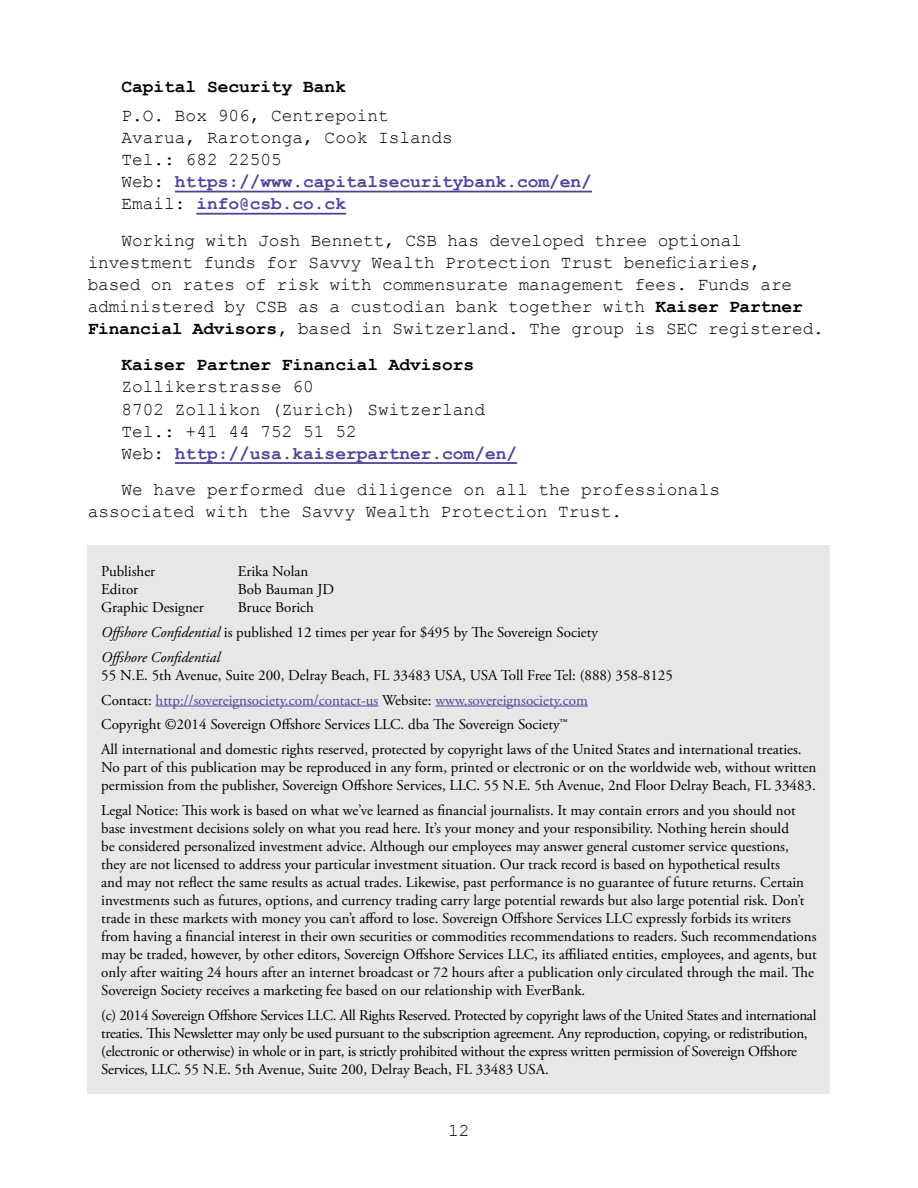
<style>
.page{position:relative;width:918px;height:1188px;background:#fff}
.page>*{position:absolute;margin:0;border:0;box-sizing:border-box;transform-origin:0 0}
.t1{font:18px/22px "Courier New";letter-spacing:-.01em;color:#000}
.t2{font:700 18px "Courier New";color:#000}
.t3{font:15px/18px "Adobe Garamond Pro";color:#000}
.t4{font:15px/18px "Adobe Garamond Pro";letter-spacing:-.02em;color:#000}
.s1{font-weight:700;color:#4e439b}
.s2{font-weight:700}
.s3{font-style:italic}
.s4{color:#4e439b}
</style>
<div class="page">
<hr style="left:175px;top:191px;width:417px;height:1px;background:#4e439b">
<hr style="left:196px;top:213px;width:150px;height:2px;background:#4e439b">
<hr style="left:175px;top:462px;width:342px;height:2px;background:#4e439b">
<div style="left:88px;top:545px;width:742px;height:549px;background:#e6e7e8"></div>
<hr style="left:156px;top:706px;width:222px;height:1px;background:#4e439b">
<hr style="left:435px;top:706px;width:153px;height:1px;background:#4e439b">
<p class="t2" style="left:122px;top:76px;width:226px">Capital Security Bank</p>
<p class="t1" style="left:122px;top:104px;width:472px">P.O. Box 906, Centrepoint<br>Avarua, Rarotonga, Cook Islands<br>Tel.: 682 22505<br>Web: <span class="s1">https://www.capitalsecuritybank.com/en/<br></span>Email: <span class="s1">info@csb.co.ck</span></p>
<p class="t1" style="left:88px;top:228px;width:738px;text-indent:34px">Working with Josh Bennett, CSB has developed three optional investment funds for Savvy Wealth Protection Trust beneficiaries,<br>based on rates of risk with commensurate management fees. Funds are administered by CSB as a custodian bank together with <span class="s2">Kaiser Partner Financial Advisors,</span> based in Switzerland. The group is SEC registered.</p>
<p class="t2" style="left:122px;top:354px;width:354px">Kaiser Partner Financial Advisors</p>
<p class="t1" style="left:122px;top:375px;width:397px">Zollikerstrasse 60<br>8702 Zollikon (Zurich) Switzerland<br>Tel.: +41 44 752 51 52<br>Web: <span class="s1">http://usa.kaiserpartner.com/en/</span></p>
<p class="t1" style="left:88px;top:478px;width:634px;text-indent:34px">We have performed due diligence on all the professionals associated with the Savvy Wealth Protection Trust.</p>
<p class="t3" style="left:101px;top:563px;width:56px">Publisher</p>
<p class="t3" style="left:238px;top:563px;width:72px">Erika Nolan</p>
<p class="t3" style="left:101px;top:581px;width:39px">Editor</p>
<p class="t3" style="left:238px;top:581px;width:98px">Bob Bauman JD</p>
<p class="t3" style="left:101px;top:599px;width:104px">Graphic Designer</p>
<p class="t3" style="left:101px;top:596px;width:498px;line-height:24.8px;text-indent:136px">Bruce Borich<br><span class="s3">Offshore Confidential</span> is published 12 times per year for $495 by The Sovereign Society<br><span class="s3">Offshore Confidential</span></p>
<p class="t3" style="left:101px;top:663px;width:702px;line-height:24.8px">55 N.E. 5th Avenue, Suite 200, Delray Beach, FL 33483 USA, USA Toll Free Tel: (888) 358-8125<br>Contact: <span class="s4">http://sovereignsociety.com/contact-us</span> Website: <span class="s4">www.sovereignsociety.com<br></span>Copyright ©2014 Sovereign Offshore Services LLC. dba The Sovereign Society™<br>All international and domestic rights reserved, protected by copyright laws of the United States and international treaties.</p>
<p class="t3" style="left:101px;top:759px;width:716px">No part of this publication may be reproduced in any form, printed or electronic or on the worldwide web, without written permission from the publisher, Sovereign Offshore Services, LLC. 55 N.E. 5th Avenue, 2nd Floor Delray Beach, FL 33483.</p>
<p class="t3" style="left:101px;top:802px;width:717px">Legal Notice: This work is based on what we’ve learned as financial journalists. It may contain errors and you should not base investment decisions solely on what you read here. It’s your money and your responsibility. Nothing herein should<br>be considered personalized investment advice. Although our employees may answer general customer service questions, they are not licensed to address your particular investment situation. Our track record is based on hypothetical results<br>and may not reflect the same results as actual trades. Likewise, past performance is no guarantee of future returns. Certain investments such as futures, options, and currency trading carry large potential rewards but also large potential risk. Don’t trade in these markets with money you can’t afford to lose. Sovereign Offshore Services LLC expressly forbids its writers from having a financial interest in their own securities or commodities recommendations to readers. Such recommendations may be traded, however, by other editors, Sovereign Offshore Services LLC, its affiliated entities, employees, and agents, but only after waiting 24 hours after an internet broadcast or 72 hours after a publication only circulated through the mail. The Sovereign Society receives a marketing fee based on our relationship with EverBank.</p>
<p class="t4" style="left:101px;top:1006px;width:717px">(c) 2014 Sovereign Offshore Services LLC. All Rights Reserved. Protected by copyright laws of the United States and international treaties. This Newsletter may only be used pursuant to the subscription agreement. Any reproduction, copying, or redistribution, (electronic or otherwise) in whole or in part, is strictly prohibited without the express written permission of Sovereign Offshore Services, LLC. 55 N.E. 5th Avenue, Suite 200, Delray Beach, FL 33483 USA.</p>
<p class="t1" style="left:448px;top:1119px;width:23px">12</p>
</div>
